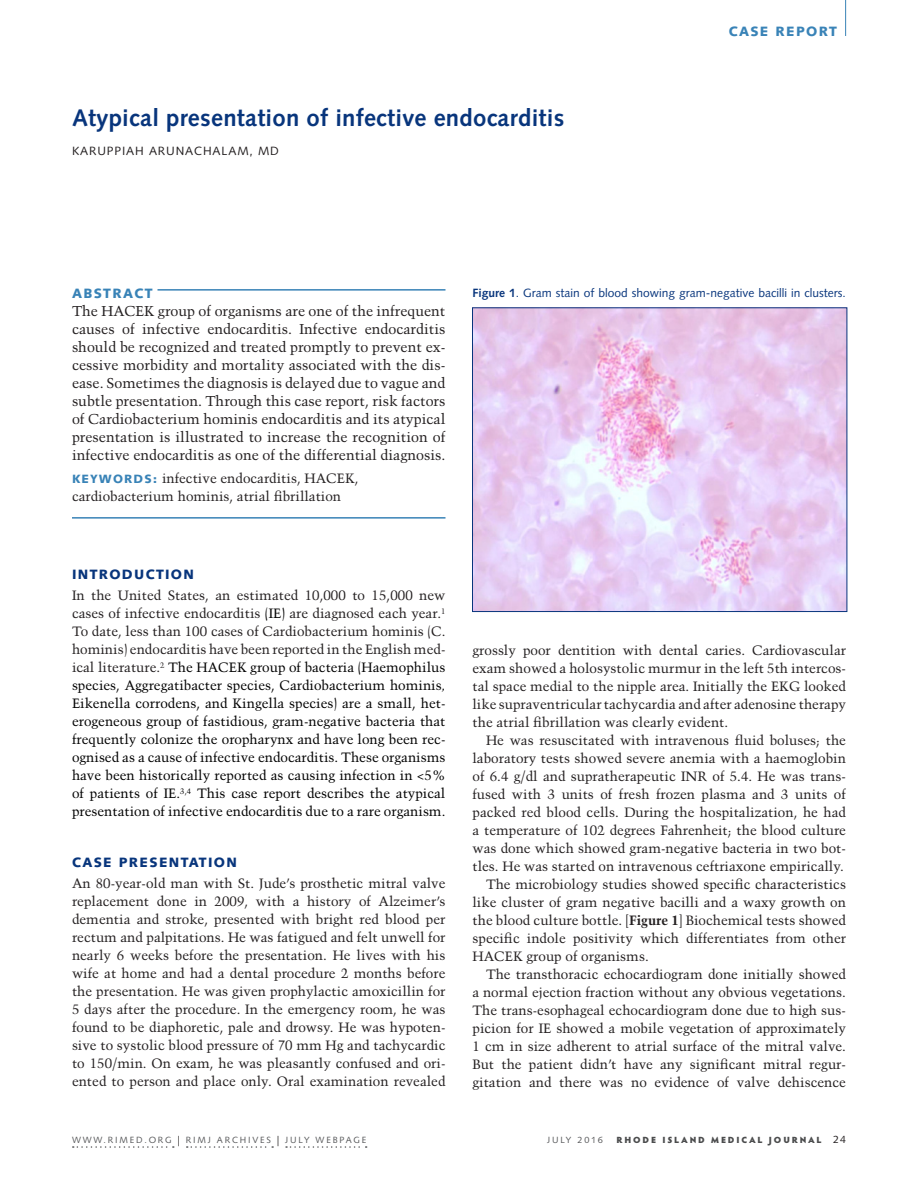
<style>
.page{position:relative;width:918px;height:1188px;background:#fff}
.page>*{position:absolute;margin:0;border:0;box-sizing:border-box;transform-origin:0 0}
.CLINICAL_TITLE{font:700 24px "Syntax";letter-spacing:.01em;color:#08357c}
.clinical_Abstract_he{font:14.25px/18px "Trump Mediaeval";color:#231f20;text-align:justify}
.clinical_text__9_12{font:13.5px/18px "Trump Mediaeval";color:#231f20;text-align:justify}
.clinical_text_1st_pa{font:13.5px/18px "Trump Mediaeval";color:#231f20;text-align:justify}
.clinical_text_1st_pa-2{font:13.5px/18px "Trump Mediaeval";color:#000;text-align:justify}
.clinical_keyword_tex{font:13.5px/18px "Trump Mediaeval";color:#231f20}
.clincal_Head{font:900 13.5px "Syntax";letter-spacing:.1em;color:#08357c}
.dept_blue{font:900 13.5px "Syntax";letter-spacing:.1em;color:#3983b7}
.clinical_Abstract_he-2{font:900 13.5px "Syntax";letter-spacing:.1em;color:#3983b7}
.clinical_figure_capt{font:12px "Syntax";color:#08357c}
.byline_author{font:12px "Syntax";letter-spacing:.075em;color:#231f20}
.t1{font:9px "Syntax";letter-spacing:.2em;color:#57585a}
.t2{font:900 9px "Hypatia Sans Pro";letter-spacing:.205em;color:#4b4c4d}
.s1{font-family:"Syntax";font-weight:900;font-size:12px;color:#3983b7}
.s2{color:#231f20}
.s3{font-style:italic}
.s4{font-weight:700}
.s5{font-size:13.5px;color:#231f20}
.s6{font-family:"Syntax";font-weight:400;font-size:10.5px;color:#231f20}
</style>
<div class="page">
<hr style="left:845px;top:0;width:1px;height:36px;background:#3983b7">
<hr style="left:72px;top:517px;width:374px;height:2px;background:#3983b7">
<hr style="left:158px;top:289px;width:288px;height:2px;background:#3983b7">
<img style="left:474px;top:309px;width:371px;height:301px">
<div style="left:472px;top:307px;width:375px;height:305px;border:1px solid #08357c"></div>
<svg style="left:73px;top:1146px;width:101px;height:2px"></svg>
<svg style="left:187px;top:1146px;width:86px;height:2px"></svg>
<svg style="left:286px;top:1146px;width:81px;height:2px"></svg>
<p class="CLINICAL_TITLE" style="left:72px;top:104px;width:494px">Atypical presentation of infective endocarditis</p>
<p class="byline_author" style="left:72px;top:143px;width:208px">KARUPPIAH ARUNACHALAM, MD</p>
<p class="dept_blue" style="left:729px;top:23px;width:110px">CASE REPORT</p>
<p class="clinical_Abstract_he-2" style="left:72px;top:285px;width:82px">ABSTRACT</p>
<p class="clinical_Abstract_he" style="left:72px;top:302px;width:375px">The HACEK group of organisms are one of the infrequent causes of infective endocarditis. Infective endocarditis should be recognized and treated promptly to prevent ex&shy;cessive morbidity and mortality associated with the dis&shy;ease. Sometimes the diagnosis is delayed due to vague and subtle presentation. Through this case report, risk factors of Cardiobacterium hominis endocarditis and its atypical presentation is illustrated to increase the recognition of infective endocarditis as one of the differential diagnosis.</p>
<p class="clinical_keyword_tex" style="left:72px;top:469px;width:288px"><span class="s1">KEYWORDS:</span> infective endocarditis, HACEK, cardiobacterium hominis, atrial fibrillation</p>
<p class="clincal_Head" style="left:72px;top:567px;width:124px">INTRODUCTION</p>
<p class="clinical_text_1st_pa-2" style="left:72px;top:586px;width:375px"><span class="s2">In the United States, an estimated 10,000 to 15,000 new cases of infective endocarditis</span> (IE) <span class="s2">are diagnosed each year.</span><sup>1<br></sup><span class="s2">To date, less than 100 cases of Cardiobacterium hominis (C. hominis) endocarditis have been reported in the English med&shy;ical literature.</span><sup>2</sup> The HACEK group of bacteria (Haemophilus species, Aggregatibacter species, Cardiobacterium hominis<span class="s3">, </span>Eikenella corrodens, and Kingella species) are a small, het&shy;erogeneous group of fastidious, gram-negative bacteria that frequently colonize the oropharynx and have long been rec&shy;ognised as a cause of infective endocarditis. These organisms have been historically reported as causing infection in &lt;5% of patients of IE.<sup>3,4</sup> This case report describes the atypical presentation of infective endocarditis due to a rare organism.</p>
<p class="clincal_Head" style="left:72px;top:855px;width:166px">CASE PRESENTATION</p>
<p class="clinical_text_1st_pa" style="left:72px;top:874px;width:375px">An 80-year-old man with St. Jude’s prosthetic mitral valve replacement done in 2009, with a history of Alzeimer’s dementia and stroke, presented with bright red blood per rectum and palpitations. He was fatigued and felt unwell for nearly 6 weeks before the presentation. He lives with his wife at home and had a dental procedure 2 months before the presentation. He was given prophylactic amoxicillin for 5 days after the procedure. In the emergency room, he was found to be diaphoretic, pale and drowsy. He was hypoten&shy;sive to systolic blood pressure of 70 mm Hg and tachycardic to 150/min. On exam, he was pleasantly confused and ori&shy;ented to person and place only. Oral examination revealed</p>
<p class="clinical_figure_capt" style="left:472px;top:286px;width:375px"><span class="s4">Figure 1</span>. Gram stain of blood showing gram-negative bacilli in clusters.</p>
<p class="clinical_text_1st_pa" style="left:472px;top:641px;width:375px">grossly poor dentition with dental caries. Cardiovascular exam showed a holosystolic murmur in the left 5th intercos&shy;tal space medial to the nipple area. Initially the EKG looked like supraventricular tachycardia and after adenosine therapy the atrial fibrillation was clearly evident.</p>
<p class="clinical_text__9_12" style="left:472px;top:731px;width:375px;text-indent:14px">He was resuscitated with intravenous fluid boluses; the laboratory tests showed severe anemia with a haemoglobin of 6.4 g/dl and supratherapeutic INR of 5.4. He was trans&shy;fused with 3 units of fresh frozen plasma and 3 units of packed red blood cells. During the hospitalization, he had a temperature of 102 degrees Fahrenheit; the blood culture was done which showed gram-negative bacteria in two bot&shy;tles. He was started on intravenous ceftriaxone empirically.</p>
<p class="clinical_text__9_12" style="left:472px;top:875px;width:375px;text-indent:14px">The microbiology studies showed specific characteristics like cluster of gram negative bacilli and a waxy growth on the blood culture bottle. [<span class="s4">Figure 1</span>] Biochemical tests showed specific indole positivity which differentiates from other HACEK group of organisms.</p>
<p class="clinical_text__9_12" style="left:472px;top:965px;width:375px;text-indent:14px">The transthoracic echocardiogram done initially showed a normal ejection fraction without any obvious vegetations.<br>The trans-esophageal echocardiogram done due to high sus&shy;picion for IE showed a mobile vegetation of approximately 1 cm in size adherent to atrial surface of the mitral valve.<br>But the patient didn’t have any significant mitral regur&shy;gitation and there was no evidence of valve dehiscence</p>
<p class="t1" style="left:72px;top:1134px;width:296px">WWW.RIMED.ORG <span class="s5">|</span> RIMJ ARCHIVES <span class="s5">|</span> JULY WEBPAGE</p>
<p class="t1" style="left:547px;top:1134px;width:57px">JULY 2016</p>
<p class="t2" style="left:616px;top:1133px;width:231px">RHODE ISLAND MEDICAL JOURNAL <span class="s6">24</span></p>
</div>
